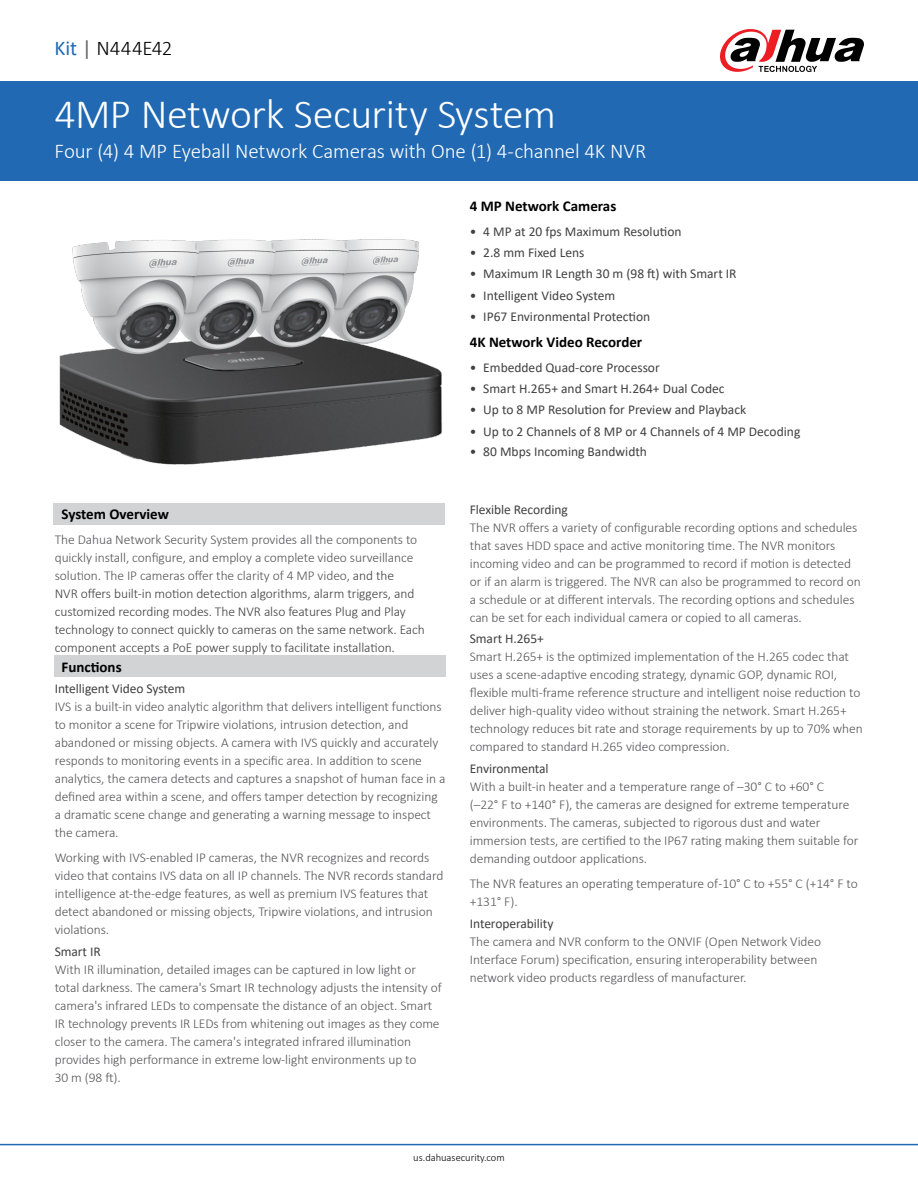
<style>
.page{position:relative;width:918px;height:1188px;background:#fff}
.page>*{position:absolute;margin:0;border:0;box-sizing:border-box;transform-origin:0 0}
.t1{font:300 42px "Calibri";letter-spacing:-.01em;color:#fff}
.t2{font:300 21px "Calibri";letter-spacing:-.01em;color:#fff}
.t3{font:300 21px "Calibri";letter-spacing:-.01em;color:#000}
.t4{font:700 15px "Calibri";color:#000}
.t5{font:300 13.5px/18px "Calibri";letter-spacing:-.005em;color:#565659}
.t6{font:300 13.5px/18px "Calibri";letter-spacing:-.005em;color:#414042}
.t7{font:13.5px "Calibri";color:#414042}
.t8{font:300 10.5px "Calibri";color:#000}
.s1{font-weight:400;color:#2169b3}
.s2{font-weight:400;color:#636466}
.s3{color:#565659}
</style>
<div class="page">
<div style="left:0;top:81px;width:918px;height:100px;background:#2169b3"></div>
<div style="left:53px;top:504px;width:392px;height:21px;background:#d1d3d4"></div>
<div style="left:54px;top:655px;width:391px;height:22px;background:#d1d3d4"></div>
<hr style="left:0;top:1144px;width:918px;height:1px;background:#2169b3">
<svg style="left:720px;top:29px;width:144px;height:43px"></svg>
<img style="left:59px;top:239px;width:383px;height:226px">
<h2 class="t3" style="left:55px;top:35px;width:119px"><span class="s1">Kit</span> <span class="s2">|</span> N444E42</h2>
<h1 class="t1" style="left:55px;top:88px;width:503px">4MP Network Security System</h1>
<h2 class="t2" style="left:55px;top:138px;width:593px">Four (4) 4 MP Eyeball Network Cameras with One (1) 4-channel 4K NVR</h2>
<p class="t4" style="left:62px;top:504px;width:109px">System Overview</p>
<p class="t6" style="left:55px;top:530px;width:372px"><span class="s3">The Dahua Network Security System provides all the components to quickly install, configure, and employ a complete video surveillance solution. The IP cameras offer the clarity of 4 MP video,</span> and the<br>NVR offers built-in motion detection algorithms, alarm triggers, and customized recording modes. The NVR also features Plug and Play technology to connect quickly to cameras on the same network. Each component accepts a PoE power supply to facilitate installation.</p>
<p class="t4" style="left:62px;top:656px;width:62px">Functions</p>
<p class="t7" style="left:55px;top:680px;width:132px">Intelligent Video System</p>
<p class="t5" style="left:55px;top:698px;width:392px">IVS is a built-in video analytic algorithm that delivers intelligent functions to monitor a scene for Tripwire violations, intrusion detection, and abandoned or missing objects. A camera with IVS quickly and accurately responds to monitoring events in a specific area. In addition to scene analytics, the camera detects and captures a snapshot of human face in a defined area within a scene, and offers tamper detection by recognizing a dramatic scene change and generating a warning message to inspect the camera.</p>
<p class="t5" style="left:55px;top:849px;width:390px">Working with IVS-enabled IP cameras, the NVR recognizes and records video that contains IVS data on all IP channels. The NVR records standard intelligence at-the-edge features, as well as premium IVS features that detect abandoned or missing objects, Tripwire violations, and intrusion violations.</p>
<p class="t7" style="left:55px;top:942px;width:47px">Smart IR</p>
<p class="t5" style="left:55px;top:960px;width:389px">With IR illumination, detailed images can be captured in low light or total darkness. The camera's Smart IR technology adjusts the intensity of camera's infrared LEDs to compensate the distance of an object. Smart IR technology prevents IR LEDs from whitening out images as they come closer to the camera. The camera's integrated infrared illumination provides high performance in extreme low-light environments up to<br>30 m (98 ft).</p>
<p class="t4" style="left:470px;top:195px;width:148px">4 MP Network Cameras</p>
<p class="t7" style="left:470px;top:222px;width:213px">• 4 MP at 20 fps Maximum Resolution</p>
<p class="t7" style="left:470px;top:243px;width:116px">• 2.8 mm Fixed Lens</p>
<p class="t7" style="left:470px;top:264px;width:268px">• Maximum IR Length 30 m (98 ft) with Smart IR</p>
<p class="t7" style="left:470px;top:286px;width:147px">• Intelligent Video System</p>
<p class="t7" style="left:470px;top:307px;width:182px">• IP67 Environmental Protection</p>
<p class="t4" style="left:470px;top:332px;width:174px">4K Network Video Recorder</p>
<p class="t7" style="left:470px;top:358px;width:192px">• Embedded Quad-core Processor</p>
<p class="t7" style="left:470px;top:379px;width:256px">• Smart H.265+ and Smart H.264+ Dual Codec</p>
<p class="t7" style="left:470px;top:401px;width:278px">• Up to 8 MP Resolution for Preview and Playback</p>
<p class="t7" style="left:470px;top:422px;width:332px">• Up to 2 Channels of 8 MP or 4 Channels of 4 MP Decoding</p>
<p class="t7" style="left:470px;top:442px;width:179px">• 80 Mbps Incoming Bandwidth</p>
<p class="t7" style="left:470px;top:500px;width:100px">Flexible Recording</p>
<p class="t5" style="left:470px;top:518px;width:393px">The NVR offers a variety of configurable recording options and schedules that saves HDD space and active monitoring time. The NVR monitors incoming video and can be programmed to record if motion is detected or if an alarm is triggered. The NVR can also be programmed to record on a schedule or at different intervals. The recording options and schedules can be set for each individual camera or copied to all cameras.</p>
<p class="t7" style="left:470px;top:630px;width:76px">Smart H.265+</p>
<p class="t5" style="left:470px;top:648px;width:395px">Smart H.265+ is the optimized implementation of the H.265 codec that uses a scene-adaptive encoding strategy, dynamic GOP, dynamic ROI, flexible multi-frame reference structure and intelligent noise reduction to deliver high-quality video without straining the network. Smart H.265+ technology reduces bit rate and storage requirements by up to 70% when compared to standard H.265 video compression.</p>
<p class="t7" style="left:470px;top:759px;width:80px">Environmental</p>
<p class="t5" style="left:470px;top:778px;width:390px">With a built-in heater and a temperature range of –30° C to +60° C<br>(–22° F to +140° F), the cameras are designed for extreme temperature environments. The cameras, subjected to rigorous dust and water immersion tests, are certified to the IP67 rating making them suitable for demanding outdoor applications.</p>
<p class="t5" style="left:470px;top:874px;width:389px">The NVR features an operating temperature of -10° C to +55° C (+14° F to +131° F).</p>
<p class="t7" style="left:470px;top:914px;width:85px">Interoperability</p>
<p class="t5" style="left:470px;top:932px;width:353px">The camera and NVR conform to the ONVIF (Open Network Video<br>Interface Forum) specification, ensuring interoperability between network video products regardless of manufacturer.</p>
<p class="t8" style="left:413px;top:1151px;width:93px">us.dahuasecurity.com</p>
</div>
